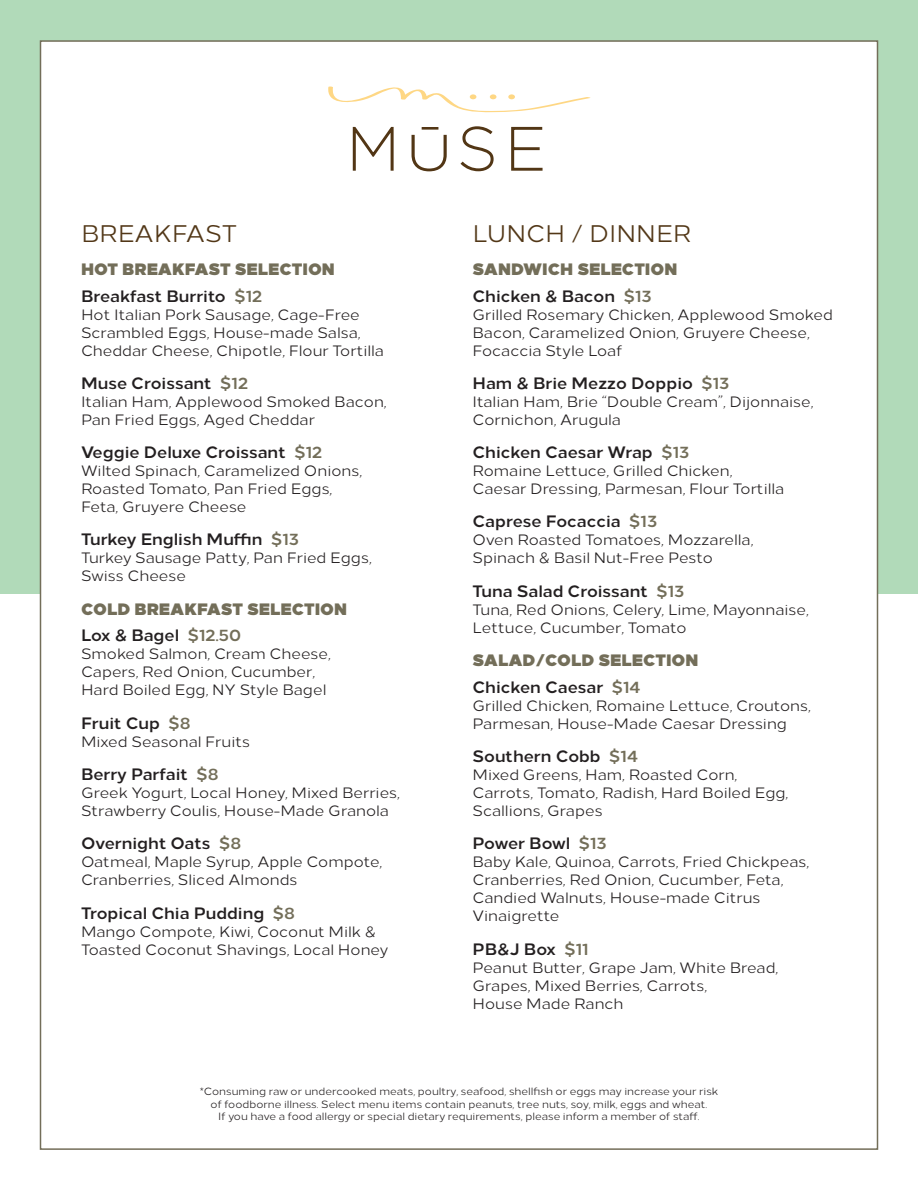
<style>
.page{position:relative;width:918px;height:1188px;background:#fff}
.page>*{position:absolute;margin:0;border:0;box-sizing:border-box;transform-origin:0 0}
.t1{font:24px "Loew";color:#523717}
.t2{font:700 16.5px "Loew";color:#231f20}
.t3{font:900 16.5px/26.5px "Loew";color:#736e59}
.t4{font:15px/18px "Loew";color:#231f20}
.t5{font:10.5px/12.6px "Loew";color:#231f20;text-align:center}
.s1{font-weight:700;color:#231f20}
.s2{font-weight:700}
.s3{color:#736e59}
</style>
<div class="page">
<div style="left:0;top:0;width:918px;height:594px;background:#b1dab9"></div>
<div style="left:40px;top:40px;width:838px;height:1110px;background:#fff;border:2px solid #736e59"></div>
<svg style="left:328px;top:86px;width:263px;height:26px"></svg>
<svg style="left:352px;top:126px;width:42px;height:45px"></svg>
<svg style="left:460px;top:126px;width:34px;height:46px"></svg>
<svg style="left:511px;top:126px;width:32px;height:45px"></svg>
<svg style="left:411px;top:128px;width:36px;height:44px"></svg>
<div style="left:422px;top:127px;width:16px;height:3px;border:2px solid #523615"></div>
<h1 class="t1" style="left:81px;top:215px;width:158px">BREAKFAST</h1>
<p class="t3" style="left:81px;top:254px;width:255px">HOT BREAKFAST SELECTION<br><span class="s1">Breakfast Burrito</span> <span class="s2">$12</span></p>
<p class="t4" style="left:81px;top:304px;width:305px">Hot Italian Pork Sausage, Cage-Free<br>Scrambled Eggs, House-made Salsa,<br>Cheddar Cheese, Chipotle, Flour Tortilla</p>
<p class="t2" style="left:81px;top:370px;width:168px">Muse Croissant <span class="s3">$12</span></p>
<p class="t4" style="left:81px;top:391px;width:307px">Italian Ham, Applewood Smoked Bacon,<br>Pan Fried Eggs, Aged Cheddar</p>
<p class="t2" style="left:81px;top:439px;width:242px">Veggie Deluxe Croissant <span class="s3">$12</span></p>
<p class="t4" style="left:81px;top:461px;width:283px">Wilted Spinach, Caramelized Onions,<br>Roasted Tomato, Pan Fried Eggs,<br>Feta, Gruyere Cheese</p>
<p class="t2" style="left:81px;top:526px;width:220px">Turkey English Muffin <span class="s3">$13</span></p>
<p class="t4" style="left:81px;top:548px;width:292px">Turkey Sausage Patty, Pan Fried Eggs,<br>Swiss Cheese</p>
<p class="t3" style="left:81px;top:594px;width:268px">COLD BREAKFAST SELECTION<br><span class="s1">Lox &amp; Bagel</span> <span class="s2">$12.50</span></p>
<p class="t4" style="left:81px;top:644px;width:251px">Smoked Salmon, Cream Cheese,<br>Capers, Red Onion, Cucumber,<br>Hard Boiled Egg, NY Style Bagel</p>
<p class="t2" style="left:81px;top:709px;width:111px">Fruit Cup <span class="s3">$8</span></p>
<p class="t4" style="left:81px;top:731px;width:171px">Mixed Seasonal Fruits</p>
<p class="t2" style="left:81px;top:761px;width:139px">Berry Parfait <span class="s3">$8</span></p>
<p class="t4" style="left:81px;top:782px;width:320px">Greek Yogurt, Local Honey, Mixed Berries,<br>Strawberry Coulis, House-Made Granola</p>
<p class="t2" style="left:81px;top:830px;width:162px">Overnight Oats <span class="s3">$8</span></p>
<p class="t4" style="left:81px;top:852px;width:303px">Oatmeal, Maple Syrup, Apple Compote,<br>Cranberries, Sliced Almonds</p>
<p class="t2" style="left:81px;top:899px;width:216px">Tropical Chia Pudding <span class="s3">$8</span></p>
<p class="t4" style="left:81px;top:921px;width:309px">Mango Compote, Kiwi, Coconut Milk &amp;<br>Toasted Coconut Shavings, Local Honey</p>
<h1 class="t1" style="left:472px;top:215px;width:220px">LUNCH / DINNER</h1>
<p class="t3" style="left:472px;top:254px;width:206px">SANDWICH SELECTION<br><span class="s1">Chicken &amp; Bacon</span> <span class="s2">$13</span></p>
<p class="t4" style="left:472px;top:304px;width:362px">Grilled Rosemary Chicken, Applewood Smoked<br>Bacon, Caramelized Onion, Gruyere Cheese,<br>Focaccia Style Loaf</p>
<p class="t2" style="left:472px;top:370px;width:259px">Ham &amp; Brie Mezzo Doppio <span class="s3">$13</span></p>
<p class="t4" style="left:472px;top:391px;width:343px">Italian Ham, Brie “Double Cream”, Dijonnaise,<br>Cornichon, Arugula</p>
<p class="t2" style="left:472px;top:439px;width:218px">Chicken Caesar Wrap <span class="s3">$13</span></p>
<p class="t4" style="left:472px;top:461px;width:313px">Romaine Lettuce, Grilled Chicken,<br>Caesar Dressing, Parmesan, Flour Tortilla</p>
<p class="t2" style="left:472px;top:508px;width:186px">Caprese Focaccia <span class="s3">$13</span></p>
<p class="t4" style="left:472px;top:530px;width:282px">Oven Roasted Tomatoes, Mozzarella,<br>Spinach &amp; Basil Nut-Free Pesto</p>
<p class="t2" style="left:472px;top:578px;width:214px">Tuna Salad Croissant <span class="s3">$13</span></p>
<p class="t4" style="left:472px;top:599px;width:338px">Tuna, Red Onions, Celery, Lime, Mayonnaise,<br>Lettuce, Cucumber, Tomato</p>
<p class="t3" style="left:472px;top:646px;width:228px">SALAD/COLD SELECTION<br><span class="s1">Chicken Caesar</span> <span class="s2">$14</span></p>
<p class="t4" style="left:472px;top:695px;width:340px">Grilled Chicken, Romaine Lettuce, Croutons,<br>Parmesan, House-Made Caesar Dressing</p>
<p class="t2" style="left:472px;top:743px;width:167px">Southern Cobb <span class="s3">$14</span></p>
<p class="t4" style="left:472px;top:764px;width:317px">Mixed Greens, Ham, Roasted Corn,<br>Carrots, Tomato, Radish, Hard Boiled Egg,<br>Scallions, Grapes</p>
<p class="t2" style="left:472px;top:830px;width:136px">Power Bowl <span class="s3">$13</span></p>
<p class="t4" style="left:472px;top:852px;width:338px">Baby Kale, Quinoa, Carrots, Fried Chickpeas, Cranberries, Red Onion, Cucumber, Feta, Candied Walnuts, House-made Citrus Vinaigrette</p>
<p class="t2" style="left:472px;top:935px;width:118px">PB&amp;J Box <span class="s3">$11</span></p>
<p class="t4" style="left:472px;top:957px;width:307px">Peanut Butter, Grape Jam, White Bread,<br>Grapes, Mixed Berries, Carrots,<br>House Made Ranch</p>
<p class="t5" style="left:200px;top:1084px;width:520px">*Consuming raw or undercooked meats, poultry, seafood, shellfish or eggs may increase your risk of foodborne illness. Select menu items contain peanuts, tree nuts, soy, milk, eggs and wheat.<br>If you have a food allergy or special dietary requirements, please inform a member of staff.</p>
</div>
